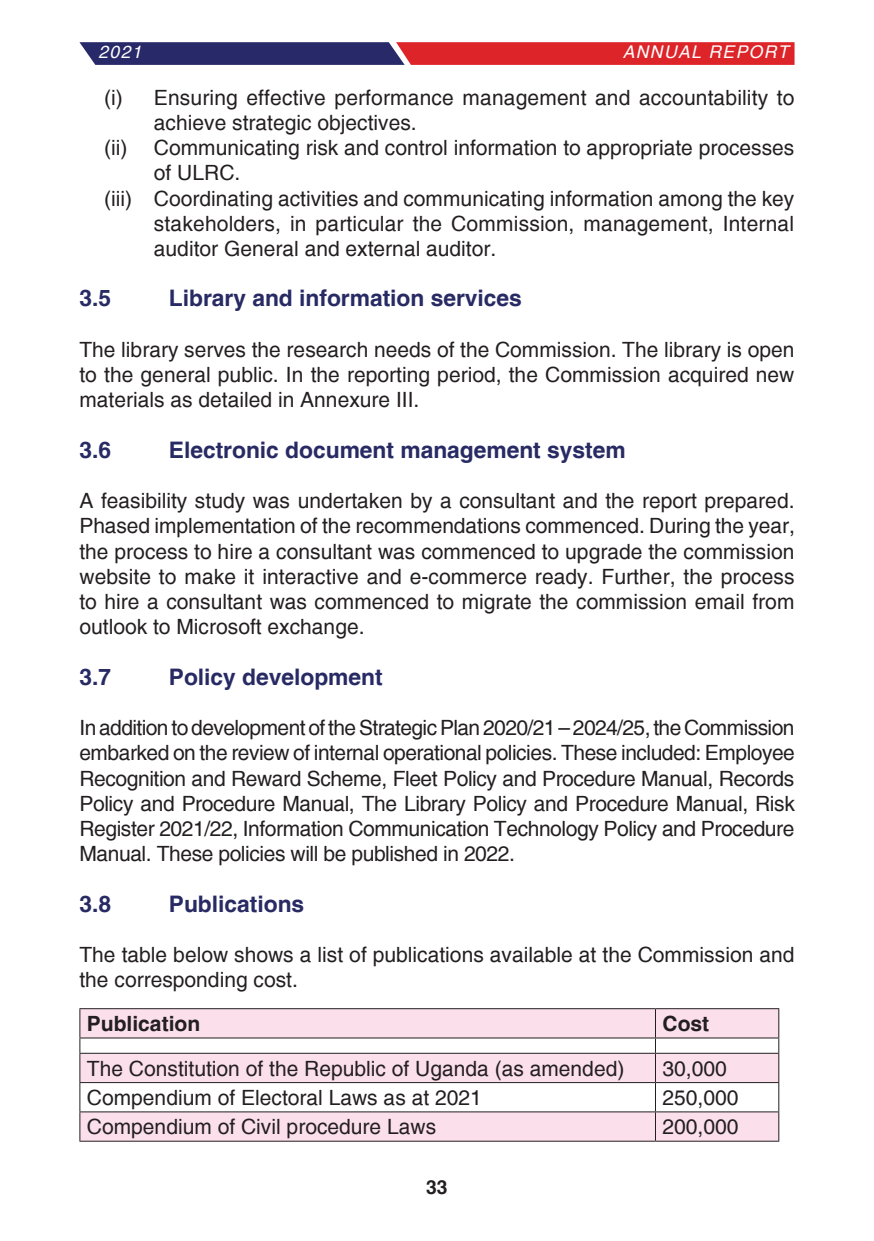
<style>
.page{position:relative;width:874px;height:1241px;background:#fff}
.page>*{position:absolute;margin:0;border:0;box-sizing:border-box;transform-origin:0 0}
.Heading_2{font:700 22.75px "Helvetica";color:#282a64}
.RUNNING_TEXT{font:21px/25.2px "Helvetica";color:#231f20;text-align:justify}
.t1{font:700 21px "Helvetica";color:#231f20}
.t2{font:700 19.25px "Helvetica";color:#231f20}
.t3{font:italic 17.5px "Helvetica";letter-spacing:.08em;color:#fff}
</style>
<div class="page">
<svg style="left:79px;top:42px;width:716px;height:23px;background:#902d4b"></svg>
<svg style="left:80px;top:1009px;width:698px;height:131px;fill:#fbdfeb"></svg>
<hr style="left:79px;top:1008px;width:576px;height:1px;background:#231f20">
<hr style="left:655px;top:1008px;width:123px;height:1px;background:#231f20">
<hr style="left:79px;top:1037px;width:576px;height:1px;background:#231f20">
<hr style="left:655px;top:1037px;width:123px;height:1px;background:#231f20">
<hr style="left:79px;top:1052px;width:576px;height:1px;background:#231f20">
<hr style="left:655px;top:1052px;width:123px;height:1px;background:#231f20">
<hr style="left:79px;top:1081px;width:576px;height:1px;background:#231f20">
<hr style="left:655px;top:1081px;width:123px;height:1px;background:#231f20">
<hr style="left:79px;top:1111px;width:576px;height:1px;background:#231f20">
<svg style="left:79px;top:1008px;width:1px;height:132px"></svg>
<hr style="left:655px;top:1111px;width:123px;height:1px;background:#231f20">
<svg style="left:654px;top:1008px;width:1px;height:132px"></svg>
<svg style="left:778px;top:1008px;width:1px;height:132px"></svg>
<hr style="left:79px;top:1140px;width:576px;height:1px;background:#231f20">
<hr style="left:655px;top:1140px;width:123px;height:1px;background:#231f20">
<p class="t3" style="left:98px;top:42px;width:45px">2021</p>
<p class="t3" style="left:622px;top:42px;width:167px">ANNUAL REPORT</p>
<p class="RUNNING_TEXT" style="left:154px;top:85px;width:641px;text-indent:-50px">(i) Ensuring effective performance management and accountability to achieve strategic objectives.</p>
<p class="RUNNING_TEXT" style="left:154px;top:135px;width:641px;text-indent:-50px">(ii) Communicating risk and control information to appropriate processes of ULRC.</p>
<p class="RUNNING_TEXT" style="left:154px;top:186px;width:641px;text-indent:-50px">(iii) Coordinating activities and communicating information among the key stakeholders, in particular the Commission, management, Internal auditor General and external auditor.</p>
<p class="Heading_2" style="left:79px;top:284px;width:33px">3.5</p>
<p class="Heading_2" style="left:169px;top:284px;width:354px">Library and information services</p>
<p class="RUNNING_TEXT" style="left:79px;top:337px;width:716px">The library serves the research needs of the Commission. The library is open to the general public. In the reporting period, the Commission acquired new materials as detailed in Annexure III.</p>
<p class="Heading_2" style="left:79px;top:435px;width:33px">3.6</p>
<p class="Heading_2" style="left:169px;top:435px;width:458px">Electronic document management system</p>
<p class="RUNNING_TEXT" style="left:79px;top:488px;width:716px">A feasibility study was undertaken by a consultant and the report prepared.<br>Phased implementation of the recommendations commenced. During the year, the process to hire a consultant was commenced to upgrade the commission website to make it interactive and e-commerce ready. Further, the process to hire a consultant was commenced to migrate the commission email from outlook to Microsoft exchange.</p>
<p class="Heading_2" style="left:79px;top:662px;width:33px">3.7</p>
<p class="Heading_2" style="left:169px;top:662px;width:215px">Policy development</p>
<p class="RUNNING_TEXT" style="left:79px;top:715px;width:716px">In addition to development of the Strategic Plan 2020/21 – 2024/25, the Commission embarked on the review of internal operational policies. These included: Employee Recognition and Reward Scheme, Fleet Policy and Procedure Manual, Records Policy and Procedure Manual, The Library Policy and Procedure Manual, Risk Register 2021/22, Information Communication Technology Policy and Procedure Manual. These policies will be published in 2022.</p>
<p class="Heading_2" style="left:79px;top:889px;width:33px">3.8</p>
<p class="Heading_2" style="left:169px;top:889px;width:137px">Publications</p>
<p class="RUNNING_TEXT" style="left:79px;top:942px;width:716px">The table below shows a list of publications available at the Commission and the corresponding cost.</p>
<p class="t1" style="left:87px;top:1010px;width:115px">Publication</p>
<p class="t1" style="left:662px;top:1010px;width:48px">Cost</p>
<p class="RUNNING_TEXT" style="left:87px;top:1055px;width:538px">The Constitution of the Republic of Uganda (as amended)</p>
<p class="RUNNING_TEXT" style="left:662px;top:1055px;width:66px">30,000</p>
<p class="RUNNING_TEXT" style="left:87px;top:1084px;width:396px">Compendium of Electoral Laws as at 2021</p>
<p class="RUNNING_TEXT" style="left:662px;top:1084px;width:77px">250,000</p>
<p class="RUNNING_TEXT" style="left:87px;top:1114px;width:350px">Compendium of Civil procedure Laws</p>
<p class="RUNNING_TEXT" style="left:662px;top:1114px;width:77px">200,000</p>
<p class="t2" style="left:426px;top:1175px;width:23px">33</p>
</div>
